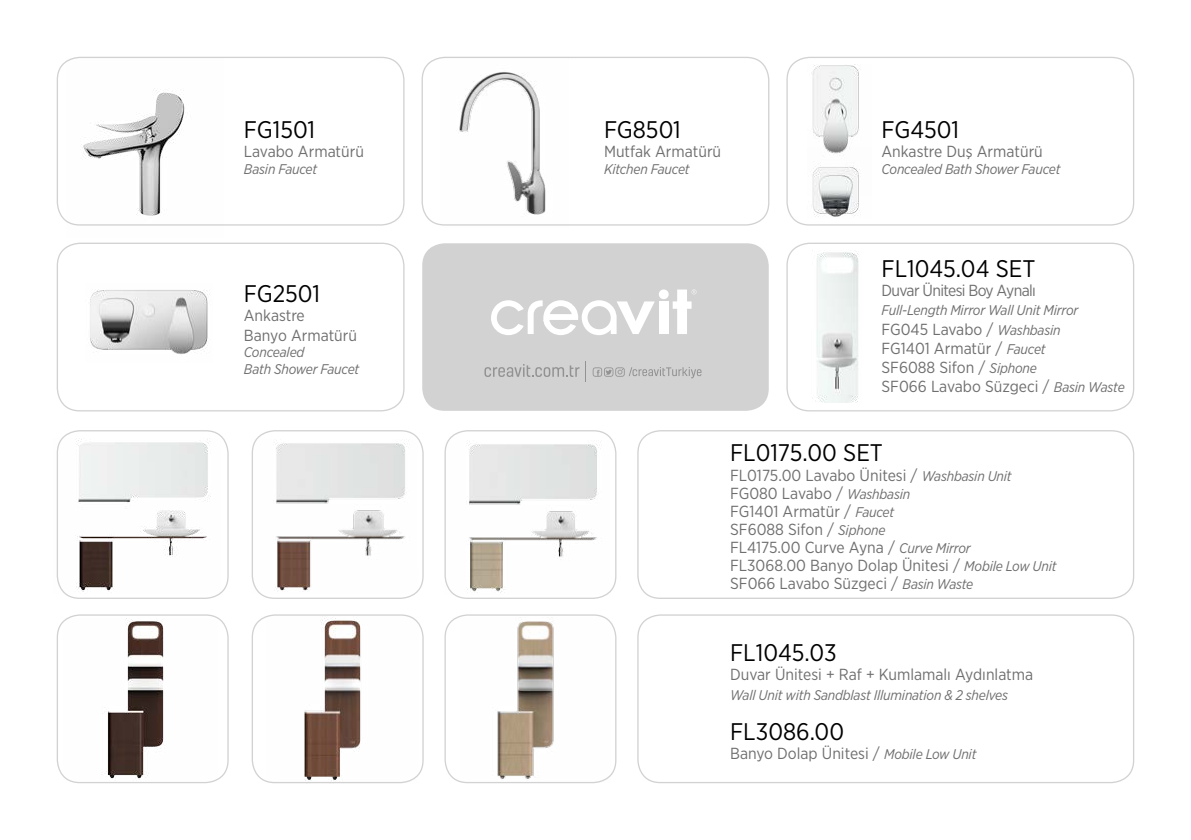
<style>
.page{position:relative;width:1191px;height:840px;background:#fff}
.page>*{position:absolute;margin:0;border:0;box-sizing:border-box;transform-origin:0 0}
.t1{font:24px "Gotham Narrow";color:#000}
.t2{font:16px/18px "Gotham Narrow";color:#706f6f}
.t3{font:16px "Gotham Narrow";letter-spacing:-.04em;color:#706f6f}
.t4{font:italic 14px/16.8px "Gotham Narrow";letter-spacing:-.015em;color:#706f6f}
.s1{font-style:italic;font-size:14px}
</style>
<div class="page">
<div style="left:57px;top:57px;width:347px;height:168px;border:1px solid #d2d2d2;border-radius:22px"></div>
<div style="left:57px;top:242px;width:347px;height:169px;border:1px solid #d2d2d2;border-radius:22px"></div>
<div style="left:786px;top:242px;width:348px;height:169px;border:1px solid #d2d2d2;border-radius:22px"></div>
<div style="left:421px;top:57px;width:348px;height:168px;border:1px solid #d2d2d2;border-radius:22px"></div>
<div style="left:786px;top:57px;width:348px;height:168px;border:1px solid #d2d2d2;border-radius:22px"></div>
<div style="left:422px;top:243px;width:346px;height:167px;background:#d2d2d2;border-radius:22px"></div>
<img style="left:56px;top:438px;width:165px;height:155px">
<img style="left:497px;top:617px;width:113px;height:164px">
<img style="left:812px;top:250px;width:47px;height:152px">
<img style="left:90px;top:289px;width:120px;height:65px">
<img style="left:811px;top:64px;width:50px;height:83px">
<img style="left:812px;top:147px;width:48px;height:70px">
<img style="left:252px;top:439px;width:165px;height:153px">
<img style="left:446px;top:440px;width:163px;height:153px">
<img style="left:63px;top:617px;width:154px;height:163px">
<img style="left:266px;top:616px;width:153px;height:166px">
<div style="left:659px;top:289px;width:9px;height:10px;background:#fff;border-radius:50%"></div>
<svg style="left:672px;top:289px;width:24px;height:45px"></svg>
<div style="left:659px;top:301px;width:9px;height:33px;background:#fff"></div>
<svg style="left:491px;top:300px;width:164px;height:35px"></svg>
<svg style="left:484px;top:364px;width:95px;height:13px"></svg>
<svg style="left:592px;top:367px;width:109px;height:11px"></svg>
<svg style="left:585px;top:361px;width:1px;height:20px"></svg>
<div style="left:57px;top:430px;width:172px;height:168px;border:1px solid #d2d2d2;border-radius:22px"></div>
<div style="left:252px;top:430px;width:172px;height:168px;border:1px solid #d2d2d2;border-radius:22px"></div>
<div style="left:444px;top:430px;width:172px;height:168px;border:1px solid #d2d2d2;border-radius:22px"></div>
<div style="left:637px;top:430px;width:497px;height:168px;border:1px solid #d2d2d2;border-radius:22px"></div>
<div style="left:57px;top:614px;width:172px;height:168px;border:1px solid #d2d2d2;border-radius:22px"></div>
<div style="left:252px;top:614px;width:172px;height:168px;border:1px solid #d2d2d2;border-radius:22px"></div>
<div style="left:444px;top:614px;width:172px;height:168px;border:1px solid #d2d2d2;border-radius:22px"></div>
<div style="left:637px;top:614px;width:497px;height:168px;border:1px solid #d2d2d2;border-radius:22px"></div>
<img style="left:66px;top:58px;width:158px;height:168px">
<img style="left:440px;top:57px;width:128px;height:169px">
<h1 class="t1" style="left:244px;top:114px;width:73px">FG1501</h1>
<p class="t2" style="left:244px;top:142px;width:122px">Lavabo Armatürü</p>
<p class="t4" style="left:244px;top:160px;width:75px">Basin Faucet</p>
<h1 class="t1" style="left:244px;top:278px;width:78px">FG2501</h1>
<p class="t2" style="left:244px;top:305px;width:115px;line-height:19.2px">Ankastre<br>Banyo Armatürü</p>
<p class="t4" style="left:244px;top:343px;width:117px">Concealed<br>Bath Shower Faucet</p>
<h1 class="t1" style="left:604px;top:114px;width:78px">FG8501</h1>
<p class="t2" style="left:604px;top:142px;width:119px">Mutfak Armatürü</p>
<p class="t4" style="left:604px;top:160px;width:87px">Kitchen Faucet</p>
<h1 class="t1" style="left:881px;top:114px;width:79px">FG4501</h1>
<p class="t2" style="left:881px;top:142px;width:163px">Ankastre Duş Armatürü</p>
<p class="t4" style="left:881px;top:160px;width:181px">Concealed Bath Shower Faucet</p>
<h1 class="t1" style="left:881px;top:253px;width:155px">FL1045.04 SET</h1>
<p class="t3" style="left:881px;top:280px;width:156px">Duvar Ünitesi Boy Aynalı</p>
<p class="t4" style="left:881px;top:301px;width:198px">Full-Length Mirror Wall Unit Mirror</p>
<p class="t2" style="left:881px;top:319px;width:245px;line-height:19.2px">FG045 Lavabo / <span class="s1">Washbasin<br></span>FG1401 Armatür / <span class="s1">Faucet<br></span>SF6088 Sifon / <span class="s1">Siphone<br></span>SF066 Lavabo Süzgeci / <span class="s1">Basin Waste</span></p>
<h1 class="t1" style="left:730px;top:438px;width:154px">FL0175.00 SET</h1>
<p class="t2" style="left:730px;top:465px;width:328px">FL0175.00 Lavabo Ünitesi / <span class="s1">Washbasin Unit<br></span>FG080 Lavabo / <span class="s1">Washbasin<br></span>FG1401 Armatür / <span class="s1">Faucet<br></span>SF6088 Sifon / <span class="s1">Siphone<br></span>FL4175.00 Curve Ayna / <span class="s1">Curve Mirror<br></span>FL3068.00 Banyo Dolap Ünitesi / <span class="s1">Mobile Low Unit<br></span>SF066 Lavabo Süzgeci / <span class="s1">Basin Waste</span></p>
<h1 class="t1" style="left:730px;top:637px;width:108px">FL1045.03</h1>
<p class="t2" style="left:730px;top:665px;width:304px">Duvar Ünitesi + Raf + Kumlamalı Aydınlatma</p>
<p class="t4" style="left:730px;top:685px;width:279px">Wall Unit with Sandblast Illumination &amp; 2 shelves</p>
<h1 class="t1" style="left:730px;top:715px;width:115px">FL3086.00</h1>
<p class="t2" style="left:730px;top:743px;width:248px">Banyo Dolap Ünitesi / <span class="s1">Mobile Low Unit</span></p>
</div>
